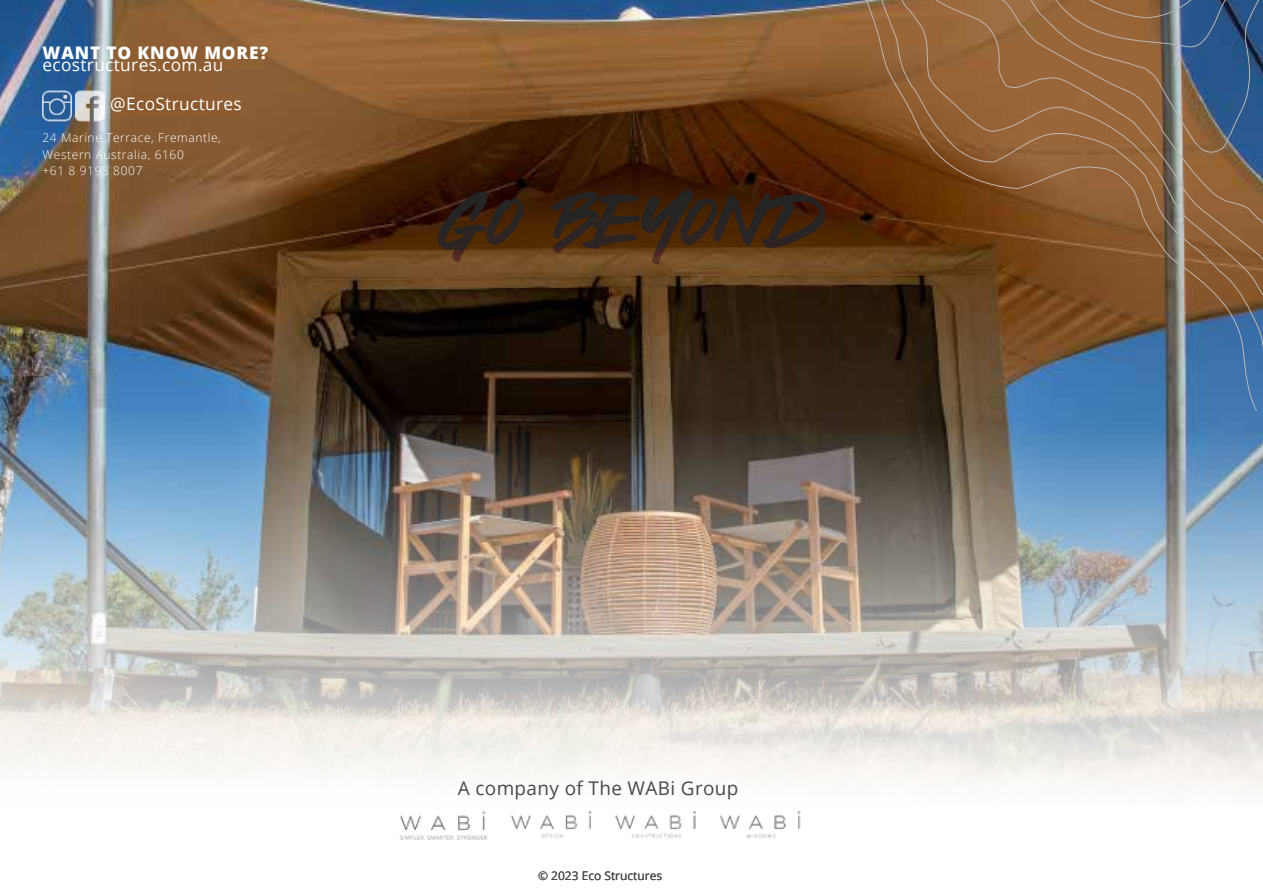
<style>
.page{position:relative;width:1263px;height:893px;background:#fff}
.page>*{position:absolute;margin:0;border:0;box-sizing:border-box;transform-origin:0 0}
.t1{font:18.9px "Open Sans";letter-spacing:.02em;color:#494949}
.t2{font:17.25px "Open Sans";letter-spacing:.02em;color:#fff}
.t3{font:800 17.25px "Open Sans";letter-spacing:.05em;color:#fff}
.t4{font:300 12px/16.5px "Open Sans";letter-spacing:.05em;color:#fff}
.t5{font:12px "Open Sans";color:#494949}
</style>
<div class="page">
<img style="left:0;top:0;width:1263px;height:791px">
<svg style="left:760px;top:0;width:503px;height:428px;background:#6c523c"></svg>
<img style="left:399px;top:811px;width:402px;height:29px">
<img style="left:75px;top:91px;width:29px;height:30px">
<img style="left:43px;top:91px;width:29px;height:30px">
<svg style="left:438px;top:192px;width:85px;height:70px;background:#402714"></svg>
<svg style="left:551px;top:188px;width:274px;height:77px;background:#462b15"></svg>
<h2 class="t3" style="left:43px;top:40px;width:227px">WANT TO KNOW MORE?</h2>
<h2 class="t2" style="left:43px;top:53px;width:182px">ecostructures.com.au</h2>
<h2 class="t2" style="left:110px;top:91px;width:133px">@EcoStructures</h2>
<p class="t4" style="left:43px;top:129px;width:180px">24 Marine Terrace, Fremantle,<br>Western Australia, 6160<br>+61 8 9193 8007</p>
<h1 class="t1" style="left:458px;top:775px;width:282px">A company of The WABi Group</h1>
<p class="t5" style="left:538px;top:867px;width:126px">© 2023 Eco Structures</p>
</div>
